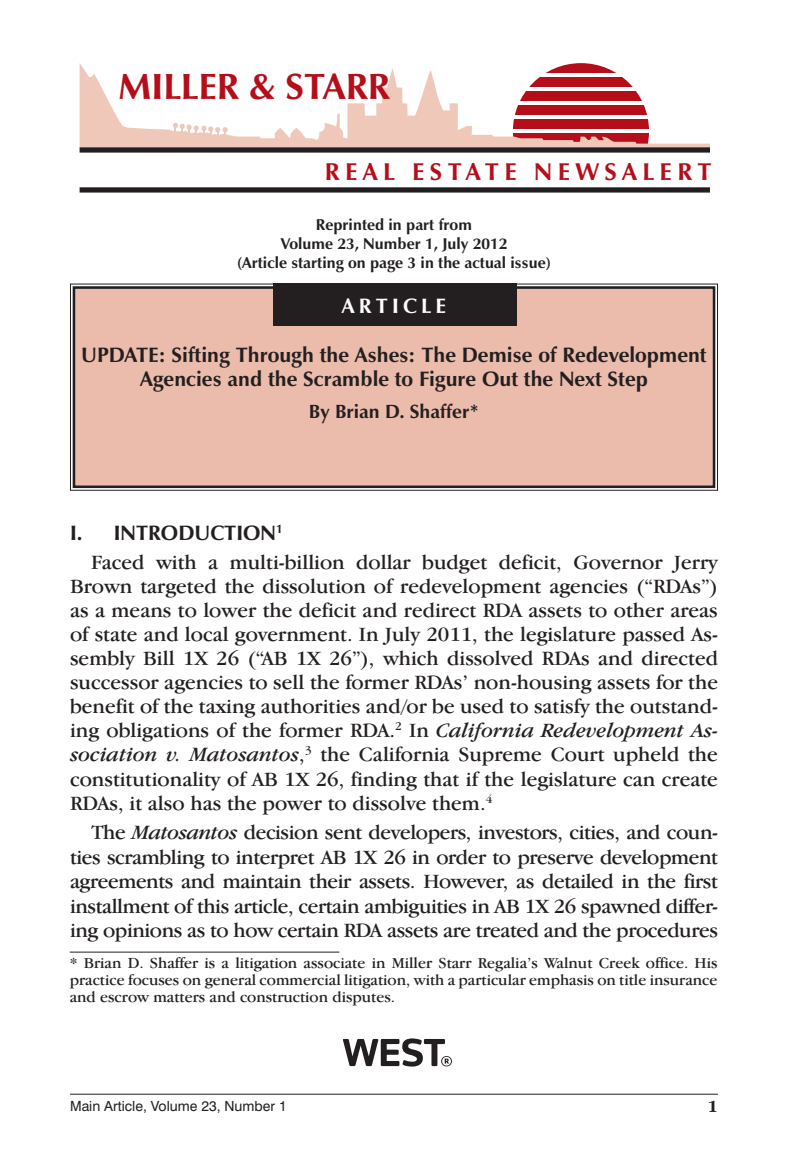
<style>
.page{position:relative;width:788px;height:1166px;background:#fff}
.page>*{position:absolute;margin:0;border:0;box-sizing:border-box;transform-origin:0 0}
.t1{font:700 36.75px "Zapf Humanist 601 BT";color:#b50e1a}
.t2{font:700 24.5px "Zapf Humanist 601 BT";letter-spacing:.22em;color:#b50e1a}
.t3{font:21px/24.2px "Garamond IT Cby BT";letter-spacing:-.02em;color:#231f20;text-align:justify}
.t4{font:700 21px/24.5px "Zapf Humanist 601 BT";color:#231f20;text-align:center}
.t5{font:700 21px "Zapf Humanist 601 BT";letter-spacing:.2em;color:#fff}
.t6{font:700 19.25px "Zapf Humanist 601 BT";color:#231f20}
.t7{font:700 17.5px "Garamond IT Cby BT";color:#231f20}
.t8{font:15.75px/16.8px "Garamond IT Cby BT";color:#231f20;text-align:justify}
.t9{font:700 15.75px/19.2px "Zapf Humanist 601 BT";color:#231f20;text-align:center}
.t10{font:14px "Swiss 721 BT";color:#231f20}
.s1{font-style:italic}
</style>
<div class="page">
<div style="left:70px;top:283px;width:648px;height:208px;background:#ebbcab"></div>
<div style="left:73px;top:286px;width:642px;height:202px;border:3px solid #231f20"></div>
<div style="left:273px;top:284px;width:244px;height:42px;background:#231f20"></div>
<hr style="left:70px;top:1093px;width:648px;height:1px;background:#231f20">
<svg style="left:343px;top:1038px;width:109px;height:28px"></svg>
<svg style="left:80px;top:63px;width:630px;height:84px"></svg>
<svg style="left:173px;top:123px;width:55px;height:13px"></svg>
<div style="left:80px;top:147px;width:630px;height:6px;background:#231f20"></div>
<div style="left:80px;top:187px;width:630px;height:5px;background:#231f20"></div>
<hr style="left:70px;top:951px;width:269px;height:1px;background:#231f20">
<h1 class="t1" style="left:118px;top:64px;width:273px">MILLER &amp; STARR</h1>
<p class="t2" style="left:325px;top:156px;width:388px">REAL ESTATE NEWSALERT</p>
<p class="t9" style="left:237px;top:214px;width:315px">Reprinted in part from<br>Volume 23, Number 1, July 2012<br>(Article starting on page 3 in the actual issue)</p>
<p class="t5" style="left:342px;top:292px;width:105px">ARTICLE</p>
<p class="t4" style="left:81px;top:342px;width:627px">UPDATE: Sifting Through the Ashes: The Demise of Redevelopment<br>Agencies and the Scramble to Figure Out the Next Step</p>
<p class="t6" style="left:309px;top:399px;width:172px">By Brian D. Shaffer*</p>
<p class="t4" style="left:70px;top:520px;width:214px">I. INTRODUCTION<sup>1</sup></p>
<p class="t3" style="left:70px;top:549px;width:649px;text-indent:21px">Faced with a multi-billion dollar budget deficit, Governor Jerry Brown targeted the dissolution of redevelopment agencies (“RDAs”) as a means to lower the deficit and redirect RDA assets to other areas of state and local government. In July 2011, the legislature passed As&shy;sembly Bill 1X 26 (“AB 1X 26”), which dissolved RDAs and directed successor agencies to sell the former RDAs’ non-housing assets for the benefit of the taxing authorities and/or be used to satisfy the outstand&shy;ing obligations of the former RDA.<sup>2</sup> In <span class="s1">California Redevelopment As&shy;sociation v. Matosantos</span>,<sup>3</sup> the California Supreme Court upheld the constitutionality of AB 1X 26, finding that if the legislature can create RDAs, it also has the power to dissolve them.<sup>4</sup></p>
<p class="t3" style="left:70px;top:820px;width:649px;text-indent:21px">The <span class="s1">Matosantos</span> decision sent developers, investors, cities, and coun&shy;ties scrambling to interpret AB 1X 26 in order to preserve development agreements and maintain their assets. However, as detailed in the first installment of this article, certain ambiguities in AB 1X 26 spawned differ&shy;ing opinions as to how certain RDA assets are treated and the procedures</p>
<p class="t8" style="left:70px;top:954px;width:649px">* Brian D. Shaffer is a litigation associate in Miller Starr Regalia’s Walnut Creek office. His practice focuses on general commercial litigation, with a particular emphasis on title insurance and escrow matters and construction disputes.</p>
<p class="t10" style="left:70px;top:1097px;width:218px">Main Article, Volume 23, Number 1</p>
<p class="t7" style="left:707px;top:1096px;width:12px">1</p>
</div>
